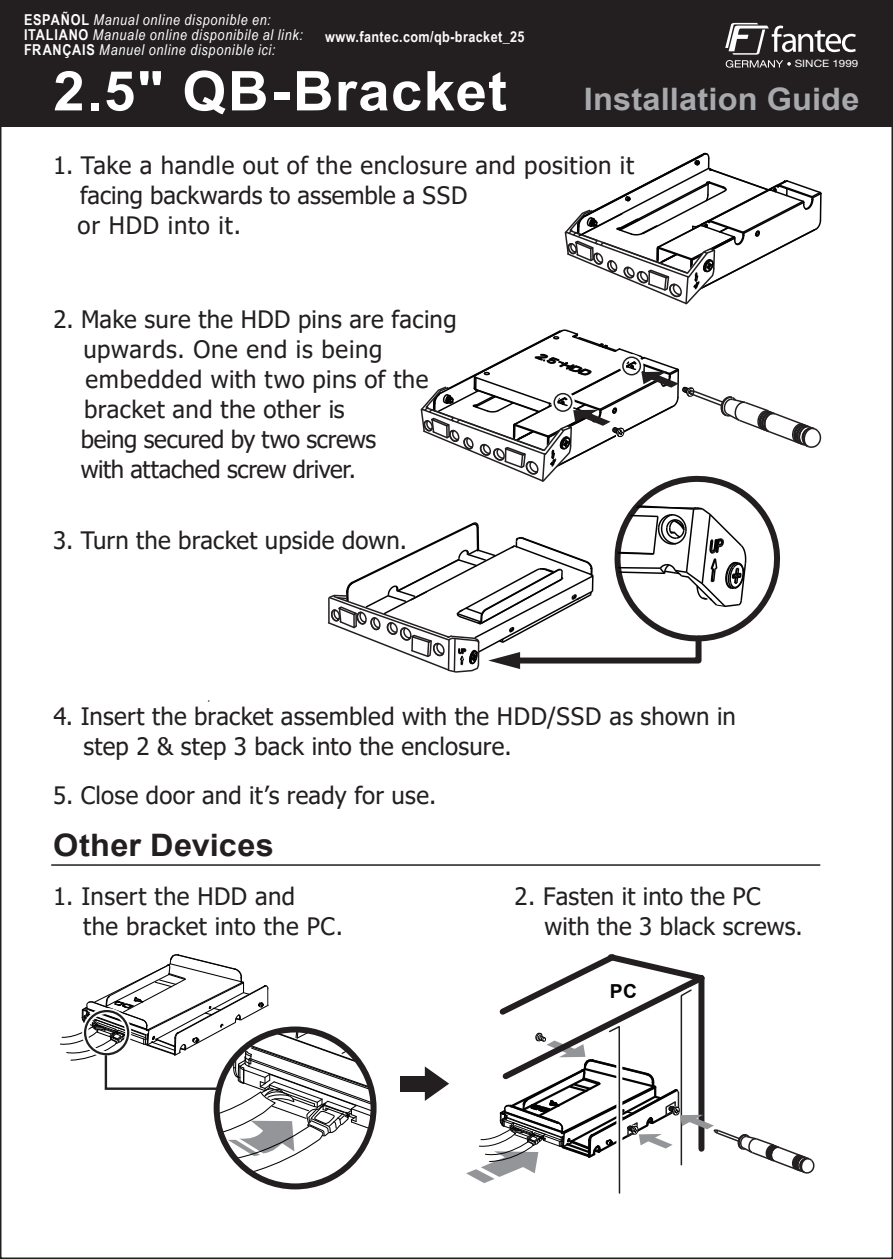
<style>
.page{position:relative;width:893px;height:1259px;background:#fff}
.page>*{position:absolute;margin:0;border:0;box-sizing:border-box;transform-origin:0 0}
.t1{font:700 54.9px "Arial";letter-spacing:.02em;color:#fff}
.t2{font:700 30.9px "Arial";letter-spacing:.005em;color:#a8a9ad;scale:1.05 1}
.t3{font:700 30.9px "Arial";letter-spacing:.005em;color:#231f20;scale:1.05 1}
.t4{font:24px/30px "Tahoma";letter-spacing:.01em;color:#231f20}
.t5{font:700 19.2px "Arial";color:#040503}
.t6{font:italic 15px/15px "Arial Narrow";letter-spacing:.045em;color:#fff}
.t7{font:700 15px "Arial Narrow";letter-spacing:.025em;color:#fbfbfc}
.t8{font:10.2px "Helvetica Neue LT Pro";color:#fff;scale:1.15 1}
.s1{font-weight:700;font-style:normal}
</style>
<div class="page">
<div style="left:400px;top:1075px;width:32px;height:16px;background:#231f20"></div>
<svg style="left:425px;top:1066px;width:24px;height:35px"></svg>
<svg style="left:60px;top:954px;width:314px;height:227px"></svg>
<svg style="left:466px;top:954px;width:349px;height:240px"></svg>
<div style="left:0;top:0;width:893px;height:126px;background:#231f20"></div>
<svg style="left:564px;top:152px;width:258px;height:153px"></svg>
<svg style="left:327px;top:329px;width:495px;height:344px"></svg>
<hr style="left:51px;top:864px;width:769px;height:2px;background:#231f20">
<svg style="left:725px;top:23px;width:131px;height:45px"></svg>
<p class="t6" style="left:24px;top:12px;width:281px"><span class="s1">ESPAÑOL</span> Manual online disponible en:<br><span class="s1">ITALIANO</span> Manuale online disponibile al link:<br><span class="s1">FRANÇAIS</span> Manuel online disponible ici:</p>
<p class="t7" style="left:325px;top:26px;width:201px">www.fantec.com/qb-bracket_25</p>
<h1 class="t1" style="left:53px;top:52px;width:455px">2.5" QB-Bracket</h1>
<p class="t8" style="left:795px;top:57px;width:57px">SINCE 1999</p>
<p class="t2" style="left:584px;top:78px;width:264px">Installation Guide</p>
<p class="t4" style="left:78px;top:151px;width:558px;text-indent:-24px">1. Take a handle out of the enclosure and position it facing backwards to assemble a SSD<br>or HDD into it.</p>
<p class="t4" style="left:81px;top:305px;width:377px;text-indent:-28px">2. Make sure the HDD pins are facing upwards. One end is being embedded with two pins of the bracket and the other is<br>being secured by two screws<br>with attached screw driver.</p>
<p class="t4" style="left:53px;top:526px;width:355px">3. Turn the bracket upside down.</p>
<p class="t4" style="left:83px;top:702px;width:654px;text-indent:-30px">4. Insert the bracket assembled with the HDD/SSD as shown in step 2 &amp; step 3 back into the enclosure.</p>
<p class="t4" style="left:53px;top:781px;width:385px">5. Close door and it’s ready for use.</p>
<p class="t3" style="left:53px;top:823px;width:211px">Other Devices</p>
<p class="t4" style="left:83px;top:882px;width:261px;text-indent:-30px">1. Insert the HDD and<br>the bracket into the PC.</p>
<p class="t4" style="left:545px;top:882px;width:260px;text-indent:-30px">2. Fasten it into the PC with the 3 black screws.</p>
<p class="t5" style="left:610px;top:978px;width:29px">PC</p>
</div>
